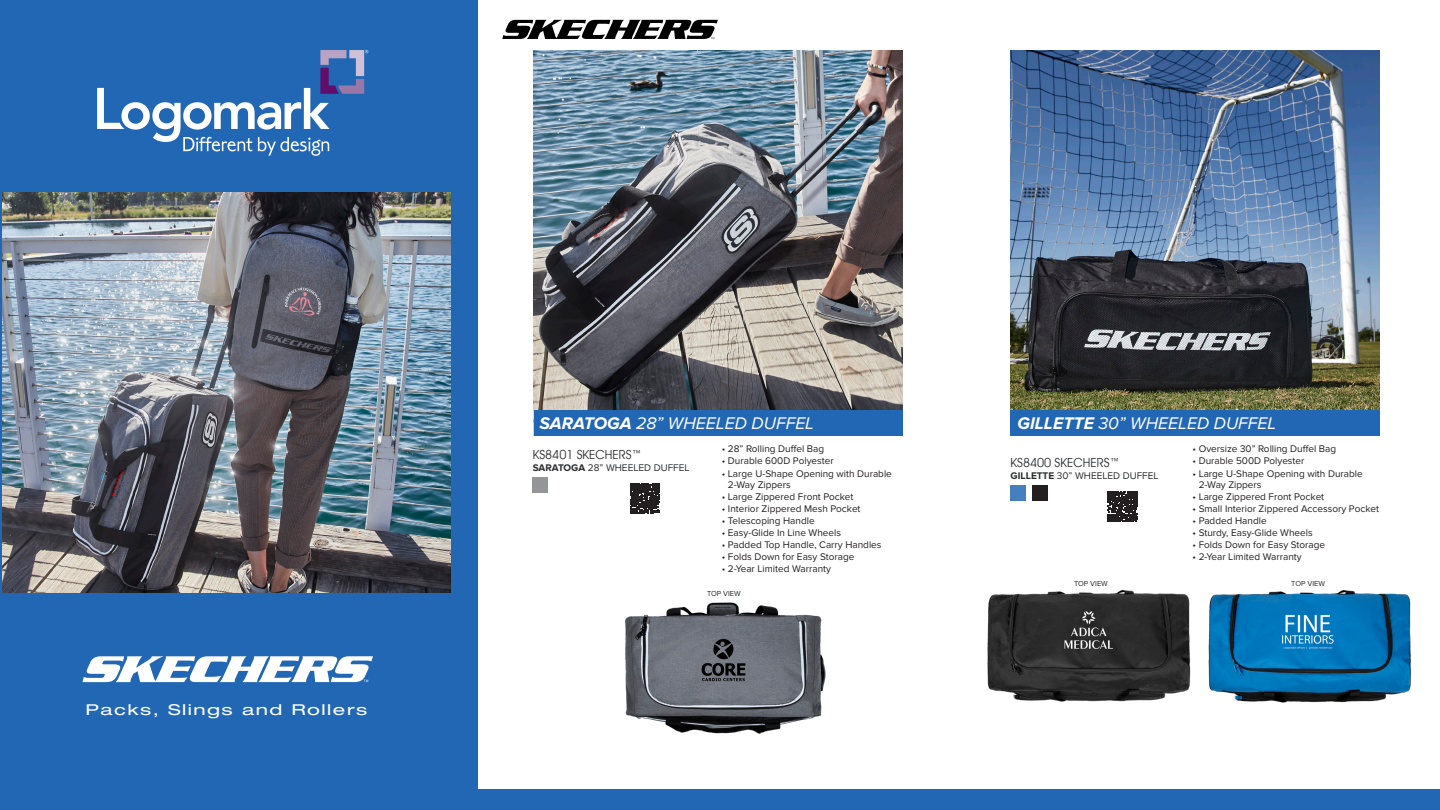
<style>
.page{position:relative;width:1440px;height:810px;background:#fff}
.page>*{position:absolute;margin:0;border:0;box-sizing:border-box;transform-origin:0 0}
.SKU{font:italic 17.5px "Proxima Nova";color:#fff}
.t1{font:expanded 15px "Helvetica Neue LT Pro";letter-spacing:.08em;color:#fff;scale:1.25 1}
.t2{font:12.5px "Avant Guard Regular SWFTE";color:#2a2b2d}
.t3{font:10px/12px "Proxima Nova";color:#231f20}
.SKU-2{font:10px "Proxima Nova";color:#2a2b2d}
.SKU-3{font:7.5px "Proxima Nova";color:#2a2b2d}
.s1{font-weight:700}
</style>
<div class="page">
<svg style="left:1108px;top:491px;width:30px;height:30px"></svg>
<div style="left:1011px;top:485px;width:15px;height:15px;background:#447fbe"></div>
<div style="left:1033px;top:485px;width:15px;height:15px;background:#231f20"></div>
<img style="left:1011px;top:50px;width:369px;height:360px">
<svg style="left:502px;top:20px;width:216px;height:19px"></svg>
<div style="left:0;top:0;width:478px;height:810px;background:#2167b3"></div>
<svg style="left:97px;top:50px;width:271px;height:106px"></svg>
<img style="left:2px;top:193px;width:449px;height:399px">
<svg style="left:83px;top:656px;width:290px;height:26px"></svg>
<img style="left:987px;top:590px;width:204px;height:112px">
<img style="left:1208px;top:590px;width:203px;height:113px">
<svg style="left:630px;top:483px;width:30px;height:30px"></svg>
<div style="left:533px;top:477px;width:15px;height:15px;background:#939598"></div>
<img style="left:534px;top:50px;width:369px;height:360px">
<img style="left:624px;top:602px;width:202px;height:132px">
<div style="left:470px;top:789px;width:970px;height:21px;background:#2167b3"></div>
<div style="left:534px;top:410px;width:369px;height:26px;background:#2267b3"></div>
<div style="left:1011px;top:410px;width:369px;height:26px;background:#2267b3"></div>
<p class="t1" style="left:85px;top:701px;width:227px">Packs, Slings and Rollers</p>
<p class="SKU" style="left:540px;top:413px;width:276px"><span class="s1">SARATOGA</span> 28” WHEELED DUFFEL</p>
<p class="SKU" style="left:1017px;top:413px;width:261px"><span class="s1">GILLETTE</span> 30” WHEELED DUFFEL</p>
<p class="t2" style="left:533px;top:447px;width:111px">KS8401 SKECHERS™</p>
<p class="t3" style="left:722px;top:443px;width:104px">• 28” Rolling Duffel Bag</p>
<p class="t3" style="left:722px;top:455px;width:113px">• Durable 600D Polyester</p>
<p class="t3" style="left:728px;top:467px;width:165px;text-indent:-6px">• Large U-Shape Opening with Durable<br>2-Way Zippers</p>
<p class="t3" style="left:722px;top:491px;width:133px">• Large Zippered Front Pocket</p>
<p class="t3" style="left:722px;top:503px;width:140px">• Interior Zippered Mesh Pocket</p>
<p class="t3" style="left:722px;top:515px;width:94px">• Telescoping Handle</p>
<p class="t3" style="left:722px;top:527px;width:121px">• Easy-Glide In Line Wheels</p>
<p class="t3" style="left:722px;top:539px;width:161px">• Padded Top Handle, Carry Handles</p>
<p class="t3" style="left:722px;top:551px;width:134px">• Folds Down for Easy Storage</p>
<p class="t3" style="left:722px;top:563px;width:111px">• 2-Year Limited Warranty</p>
<p class="SKU-2" style="left:533px;top:461px;width:158px"><span class="s1">SARATOGA</span> 28” WHEELED DUFFEL</p>
<p class="SKU-3" style="left:707px;top:589px;width:35px">TOP VIEW</p>
<p class="t2" style="left:1011px;top:455px;width:111px">KS8400 SKECHERS™</p>
<p class="SKU-2" style="left:1011px;top:470px;width:149px"><span class="s1">GILLETTE</span> 30” WHEELED DUFFEL</p>
<p class="t3" style="left:1193px;top:443px;width:145px">• Oversize 30” Rolling Duffel Bag</p>
<p class="t3" style="left:1193px;top:455px;width:113px">• Durable 500D Polyester</p>
<p class="t3" style="left:1199px;top:467px;width:165px;text-indent:-6px">• Large U-Shape Opening with Durable<br>2-Way Zippers</p>
<p class="t3" style="left:1193px;top:491px;width:133px">• Large Zippered Front Pocket</p>
<p class="t3" style="left:1193px;top:503px;width:188px">• Small Interior Zippered Accessory Pocket</p>
<p class="t3" style="left:1193px;top:515px;width:76px">• Padded Handle</p>
<p class="t3" style="left:1193px;top:527px;width:122px">• Sturdy, Easy-Glide Wheels</p>
<p class="t3" style="left:1193px;top:539px;width:134px">• Folds Down for Easy Storage</p>
<p class="t3" style="left:1193px;top:551px;width:111px">• 2-Year Limited Warranty</p>
<p class="SKU-3" style="left:1074px;top:580px;width:35px">TOP VIEW</p>
<p class="SKU-3" style="left:1291px;top:580px;width:35px">TOP VIEW</p>
</div>
